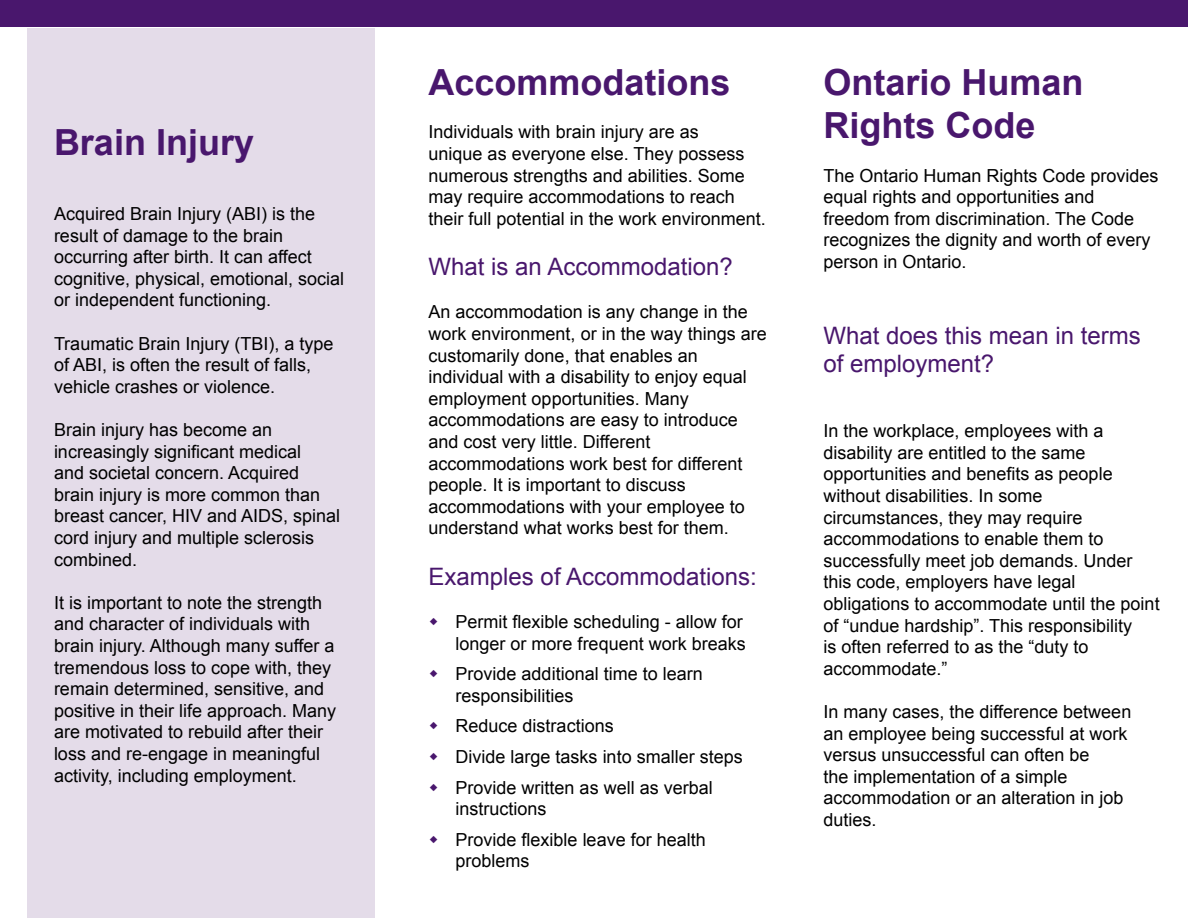
<style>
.page{position:relative;width:1188px;height:918px;background:#fff}
.page>*{position:absolute;margin:0;border:0;box-sizing:border-box;transform-origin:0 0}
.t1{font:700 36px/43.2px "Arial";color:#49176d}
.t2{font:24px/28.8px "Arial";color:#49176d}
.t3{font:18px/21.6px "Arial";color:#000}
</style>
<div class="page">
<div style="left:27px;top:28px;width:348px;height:890px;background:#e4dce9"></div>
<div style="left:0;top:0;width:1188px;height:27px;background:#49176d"></div>
<h1 class="t1" style="left:54px;top:122px;width:202px">Brain Injury</h1>
<p class="t3" style="left:54px;top:203px;width:292px">Acquired Brain Injury (ABI) is the result of damage to the brain occurring after birth. It can affect cognitive, physical, emotional, social or independent functioning.</p>
<p class="t3" style="left:54px;top:333px;width:281px">Traumatic Brain Injury (TBI), a type of ABI, is often the result of falls, vehicle crashes or violence.</p>
<p class="t3" style="left:54px;top:419px;width:288px">Brain injury has become an increasingly significant medical<br>and societal concern. Acquired brain injury is more common than breast cancer, HIV and AIDS, spinal cord injury and multiple sclerosis combined.</p>
<p class="t3" style="left:54px;top:592px;width:284px">It is important to note the strength and character of individuals with brain injury. Although many suffer a tremendous loss to cope with, they remain determined, sensitive, and positive in their life approach. Many are motivated to rebuild after their loss and re-engage in meaningful activity, including employment.</p>
<h1 class="t1" style="left:429px;top:62px;width:304px">Accommodations</h1>
<p class="t3" style="left:429px;top:121px;width:339px">Individuals with brain injury are as<br>unique as everyone else. They possess numerous strengths and abilities. Some may require accommodations to reach their full potential in the work environment.</p>
<h2 class="t2" style="left:429px;top:253px;width:306px">What is an Accommodation?</h2>
<p class="t3" style="left:429px;top:301px;width:340px">An accommodation is any change in the work environment, or in the way things are customarily done, that enables an individual with a disability to enjoy equal employment opportunities. Many accommodations are easy to introduce and cost very little. Different accommodations work best for different people. It is important to discuss accommodations with your employee to understand what works best for them.</p>
<h2 class="t2" style="left:429px;top:562px;width:330px">Examples of Accommodations:</h2>
<p class="t3" style="left:456px;top:611px;width:292px">Permit flexible scheduling - allow for longer or more frequent work breaks</p>
<p class="t3" style="left:456px;top:663px;width:249px">Provide additional time to learn responsibilities</p>
<p class="t3" style="left:456px;top:711px;width:289px;line-height:30.6px">Reduce distractions<br>Divide large tasks into smaller steps<br>Provide written as well as verbal</p>
<p class="t3" style="left:456px;top:794px;width:252px;line-height:30.6px">instructions<br>Provide flexible leave for health</p>
<p class="t3" style="left:456px;top:850px;width:76px">problems</p>
<h1 class="t1" style="left:824px;top:62px;width:262px">Ontario Human<br>Rights Code</h1>
<p class="t3" style="left:824px;top:165px;width:337px">The Ontario Human Rights Code provides equal rights and opportunities and freedom from discrimination. The Code recognizes the dignity and worth of every person in Ontario.</p>
<h2 class="t2" style="left:824px;top:321px;width:319px">What does this mean in terms of employment?</h2>
<p class="t3" style="left:824px;top:420px;width:338px">In the workplace, employees with a disability are entitled to the same opportunities and benefits as people without disabilities. In some circumstances, they may require accommodations to enable them to successfully meet job demands. Under this code, employers have legal obligations to accommodate until the point of “undue hardship”. This responsibility<br>is often referred to as the “duty to accommodate.”</p>
<p class="t3" style="left:824px;top:701px;width:309px">In many cases, the difference between an employee being successful at work versus unsuccessful can often be<br>the implementation of a simple accommodation or an alteration in job duties.</p>
</div>
